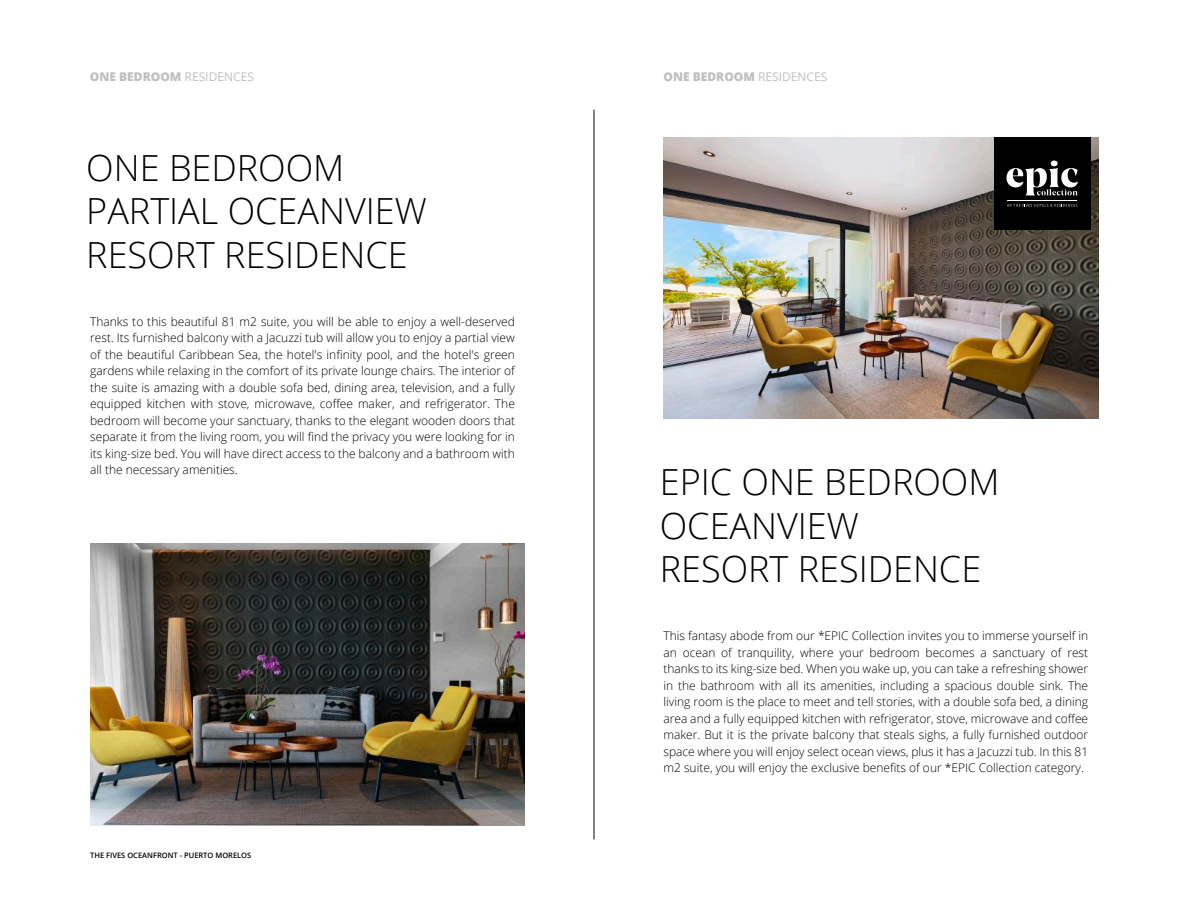
<style>
.page{position:relative;width:1188px;height:918px;background:#fff}
.page>*{position:absolute;margin:0;border:0;box-sizing:border-box;transform-origin:0 0}
.t1{font:300 36px/43.2px "Open Sans";color:#000}
.t2{font:300 12px/16.5px "Open Sans";color:#000;text-align:justify}
.t3{font:800 12px "Open Sans";color:#bfbfbf}
.t4{font:600 7.5px "Open Sans";color:#000}
.s1{font-weight:400}
</style>
<div class="page">
<img style="left:90px;top:544px;width:435px;height:282px">
<img style="left:663px;top:137px;width:436px;height:282px">
<hr style="left:594px;top:110px;width:1px;height:729px;background:#000">
<div style="left:994px;top:137px;width:96px;height:92px;background:#000"></div>
<svg style="left:1007px;top:161px;width:71px;height:34px"></svg>
<svg style="left:1008px;top:204px;width:69px;height:3px"></svg>
<hr style="left:1008px;top:200px;width:69px;height:1px;background:#fff">
<p class="t3" style="left:90px;top:67px;width:166px">ONE BEDROOM <span class="s1">RESIDENCES</span></p>
<p class="t3" style="left:663px;top:67px;width:166px">ONE BEDROOM <span class="s1">RESIDENCES</span></p>
<h1 class="t1" style="left:86px;top:146px;width:342px">ONE BEDROOM<br>PARTIAL OCEANVIEW<br>RESORT RESIDENCE</h1>
<p class="t2" style="left:90px;top:313px;width:427px">Thanks to this beautiful 81 m2 suite, you will be able to enjoy a well-deserved rest. Its furnished balcony with a Jacuzzi tub will allow you to enjoy a partial view of the beautiful Caribbean Sea, the hotel's infinity pool, and the hotel's green gardens while relaxing in the comfort of its private lounge chairs. The interior of the suite is amazing with a double sofa bed, dining area, television, and a fully equipped kitchen with stove, microwave, coffee maker, and refrigerator. The bedroom will become your sanctuary, thanks to the elegant wooden doors that separate it from the living room, you will find the privacy you were looking for in its king-size bed. You will have direct access to the balcony and a bathroom with all the necessary amenities.</p>
<p class="t4" style="left:90px;top:850px;width:163px">THE FIVES OCEANFRONT - PUERTO MORELOS</p>
<h1 class="t1" style="left:660px;top:460px;width:341px">EPIC ONE BEDROOM<br>OCEANVIEW<br>RESORT RESIDENCE</h1>
<p class="t2" style="left:663px;top:627px;width:426px">This fantasy abode from our *EPIC Collection invites you to immerse yourself in an ocean of tranquility, where your bedroom becomes a sanctuary of rest thanks to its king-size bed. When you wake up, you can take a refreshing shower in the bathroom with all its amenities, including a spacious double sink. The living room is the place to meet and tell stories, with a double sofa bed, a dining area and a fully equipped kitchen with refrigerator, stove, microwave and coffee maker. But it is the private balcony that steals sighs, a fully furnished outdoor space where you will enjoy select ocean views, plus it has a Jacuzzi tub. In this 81 m2 suite, you will enjoy the exclusive benefits of our *EPIC Collection category.</p>
</div>
